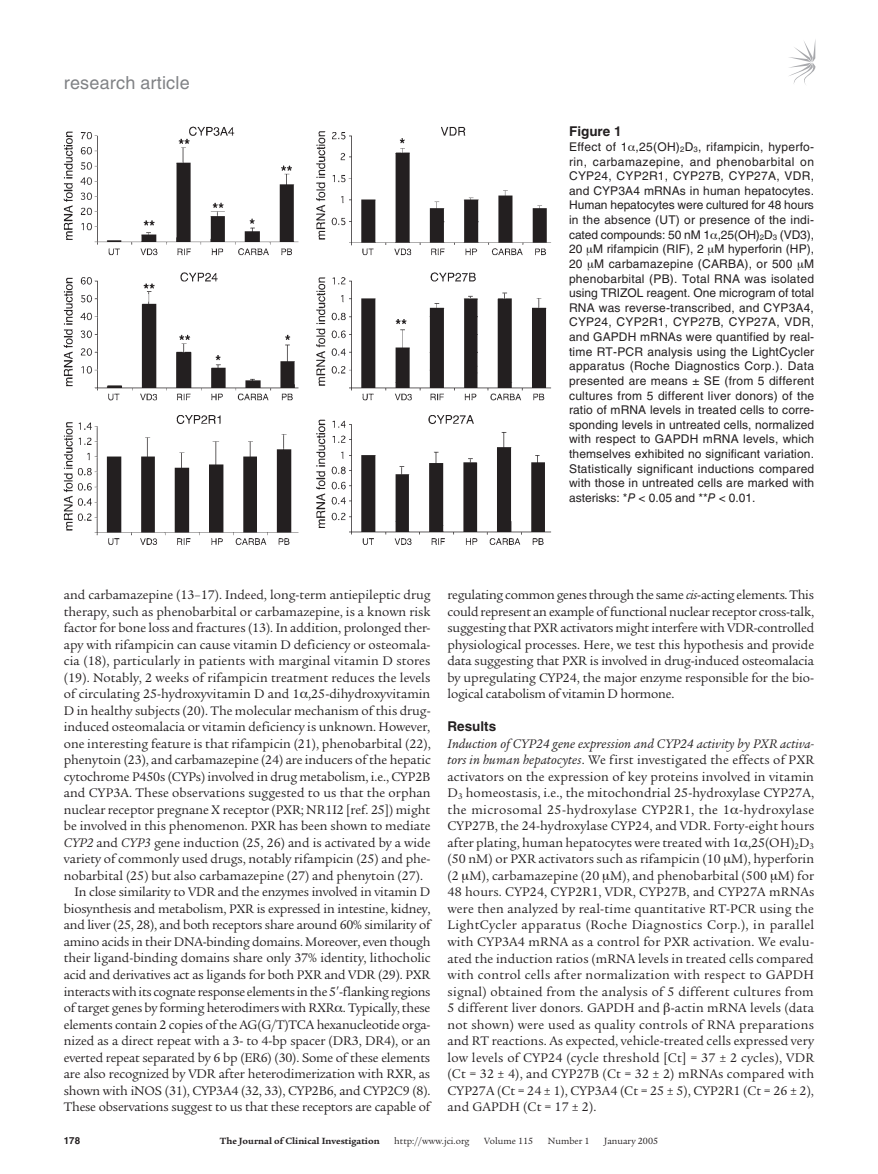
<style>
.page{position:relative;width:878px;height:1174px;background:#fff}
.page>*{position:absolute;margin:0;border:0;box-sizing:border-box;transform-origin:0 0}
.t1{font:18px "Helvetica LT Std";letter-spacing:.01em;color:#808285}
.t2{font:13.5px/16.5px "Legacy Serif Std";letter-spacing:-.005em;color:#231f20;text-align:justify}
.t3{font:13.5px "Legacy Serif Std";letter-spacing:-.025em;color:#231f20}
.t4{font:700 13.5px "Helvetica LT Std";color:#231f20}
.t5{font:12px/14.5px "Helvetica LT Std";letter-spacing:.01em;color:#231f20;text-align:justify}
.t6{font:9.75px "Legacy Serif Std";color:#231f20}
.t7{font:700 9.75px "Legacy Serif Std";color:#231f20}
.t8{font:700 9.75px "Helvetica LT Std";color:#231f20}
.s1{font-style:italic}
</style>
<div class="page">
<svg style="left:789px;top:41px;width:26px;height:44px"></svg>
<img style="left:63px;top:126px;width:488px;height:419px">
<h1 class="t1" style="left:64px;top:72px;width:127px">research article</h1>
<p class="t4" style="left:569px;top:123px;width:54px">Figure 1</p>
<p class="t5" style="left:569px;top:139px;width:247px">Effect of 1 ,25(OH)<sub>2</sub>D<sub>3</sub>, rifampicin, hyperfo&shy;rin, carbamazepine, and phenobarbital on CYP24, CYP2R1, CYP27B, CYP27A, VDR, and CYP3A4 mRNAs in human hepatocytes.<br>Human hepatocytes were cultured for 48 hours in the absence (UT) or presence of the indi&shy;cated compounds: 50 nM 1 ,25(OH)<sub>2</sub>D<sub>3</sub> (VD3), 20 M rifampicin (RIF), 2 M hyperforin (HP), 20 M carbamazepine (CARBA), or 500 M phenobarbital (PB). Total RNA was isolated using TRIZOL reagent. One microgram of total RNA was reverse-transcribed, and CYP3A4, CYP24, CYP2R1, CYP27B, CYP27A, VDR, and GAPDH mRNAs were quantified by real&shy;time RT-PCR analysis using the LightCycler apparatus (Roche Diagnostics Corp.). Data presented are means ± SE (from 5 different cultures from 5 different liver donors) of the ratio of mRNA levels in treated cells to corre&shy;sponding levels in untreated cells, normalized with respect to GAPDH mRNA levels, which themselves exhibited no significant variation.<br>Statistically significant inductions compared with those in untreated cells are marked with asterisks: *<span class="s1">P</span> &lt; 0.05 and **<span class="s1">P</span> &lt; 0.01.</p>
<p class="t2" style="left:64px;top:587px;width:368px">and carbamazepine (13–17). Indeed, long-term antiepileptic drug</p>
<p class="t2" style="left:64px;top:603px;width:368px">therapy, such as phenobarbital or carbamazepine, is a known risk</p>
<p class="t2" style="left:64px;top:620px;width:368px">factor for bone loss and fractures (13). In addition, prolonged ther-</p>
<p class="t2" style="left:64px;top:636px;width:368px">apy with rifampicin can cause vitamin D deficiency or osteomala-</p>
<p class="t2" style="left:64px;top:653px;width:368px">cia (18), particularly in patients with marginal vitamin D stores</p>
<p class="t2" style="left:64px;top:669px;width:368px">(19). Notably, 2 weeks of rifampicin treatment reduces the levels</p>
<p class="t2" style="left:64px;top:686px;width:368px">of circulating 25-hydroxyvitamin D and 1 ,25-dihydroxyvitamin</p>
<p class="t2" style="left:64px;top:702px;width:368px">D in healthy subjects (20). The molecular mechanism of this drug-</p>
<p class="t2" style="left:64px;top:719px;width:368px">induced osteomalacia or vitamin deficiency is unknown. However,</p>
<p class="t2" style="left:64px;top:735px;width:368px">one interesting feature is that rifampicin (21), phenobarbital (22),</p>
<p class="t2" style="left:64px;top:752px;width:368px">phenytoin (23), and carbamazepine (24) are inducers of the hepatic</p>
<p class="t2" style="left:64px;top:768px;width:368px">cytochrome P450s (CYPs) involved in drug metabolism, i.e., CYP2B</p>
<p class="t2" style="left:64px;top:785px;width:368px">and CYP3A. These observations suggested to us that the orphan</p>
<p class="t2" style="left:64px;top:801px;width:368px">nuclear receptor pregnane X receptor (PXR; NR1I2 [ref. 25]) might</p>
<p class="t2" style="left:64px;top:818px;width:368px">be involved in this phenomenon. PXR has been shown to mediate</p>
<p class="t2" style="left:64px;top:834px;width:368px"><span class="s1">CYP2</span> and <span class="s1">CYP3</span> gene induction (25, 26) and is activated by a wide</p>
<p class="t2" style="left:64px;top:851px;width:368px">variety of commonly used drugs, notably rifampicin (25) and phe-</p>
<p class="t2" style="left:64px;top:867px;width:361px">nobarbital (25) but also carbamazepine (27) and phenytoin (27).</p>
<p class="t2" style="left:74px;top:884px;width:357px">In close similarity to VDR and the enzymes involved in vitamin D</p>
<p class="t2" style="left:64px;top:900px;width:368px">biosynthesis and metabolism, PXR is expressed in intestine, kidney,</p>
<p class="t2" style="left:64px;top:917px;width:368px">and liver (25, 28), and both receptors share around 60% similarity of</p>
<p class="t2" style="left:64px;top:933px;width:368px">amino acids in their DNA-binding domains. Moreover, even though</p>
<p class="t2" style="left:64px;top:950px;width:368px">their ligand-binding domains share only 37% identity, lithocholic</p>
<p class="t2" style="left:64px;top:966px;width:368px">acid and derivatives act as ligands for both PXR and VDR (29). PXR</p>
<p class="t3" style="left:64px;top:983px;width:368px">interacts with its cognate response elements in the 5 -flanking regions</p>
<p class="t2" style="left:64px;top:999px;width:368px">of target genes by forming heterodimers with RXR . Typically, these</p>
<p class="t2" style="left:64px;top:1016px;width:368px">elements contain 2 copies of the AG(G/T)TCA hexanucleotide orga-</p>
<p class="t2" style="left:64px;top:1032px;width:368px">nized as a direct repeat with a 3- to 4-bp spacer (DR3, DR4), or an</p>
<p class="t2" style="left:64px;top:1049px;width:368px">everted repeat separated by 6 bp (ER6) (30). Some of these elements</p>
<p class="t2" style="left:64px;top:1065px;width:368px">are also recognized by VDR after heterodimerization with RXR, as</p>
<p class="t2" style="left:64px;top:1082px;width:368px">shown with iNOS (31), CYP3A4 (32, 33), CYP2B6, and CYP2C9 (8).</p>
<p class="t2" style="left:64px;top:1098px;width:368px">These observations suggest to us that these receptors are capable of</p>
<p class="t2" style="left:447px;top:587px;width:368px">regulating common genes through the same <span class="s1">cis</span>-acting elements. This could represent an example of functional nuclear receptor cross-talk, suggesting that PXR activators might interfere with VDR-controlled physiological processes. Here, we test this hypothesis and provide data suggesting that PXR is involved in drug-induced osteomalacia by upregulating CYP24, the major enzyme responsible for the bio&shy;logical catabolism of vitamin D hormone.</p>
<p class="t4" style="left:447px;top:718px;width:50px">Results</p>
<p class="t2" style="left:447px;top:735px;width:368px"><span class="s1">Induction of CYP24 gene expression and CYP24 activity by PXR activa&shy;tors in human hepatocytes</span>. We first investigated the effects of PXR activators on the expression of key proteins involved in vitamin D<sub>3</sub> homeostasis, i.e., the mitochondrial 25-hydroxylase CYP27A, the microsomal 25-hydroxylase CYP2R1, the 1 -hydroxylase CYP27B, the 24-hydroxylase CYP24, and VDR. Forty-eight hours after plating, human hepatocytes were treated with 1 ,25(OH)<sub>2</sub>D<sub>3 </sub>(50 nM) or PXR activators such as rifampicin (10 M), hyperforin (2 M), carbamazepine (20 M), and phenobarbital (500 M) for 48 hours. CYP24, CYP2R1, VDR, CYP27B, and CYP27A mRNAs were then analyzed by real-time quantitative RT-PCR using the LightCycler apparatus (Roche Diagnostics Corp.), in parallel with CYP3A4 mRNA as a control for PXR activation. We evalu&shy;ated the induction ratios (mRNA levels in treated cells compared with control cells after normalization with respect to GAPDH signal) obtained from the analysis of 5 different cultures from 5 different liver donors. GAPDH and -actin mRNA levels (data not shown) were used as quality controls of RNA preparations and RT reactions. As expected, vehicle-treated cells expressed very low levels of CYP24 (cycle threshold [Ct] = 37 ± 2 cycles), VDR (Ct = 32 ± 4), and CYP27B (Ct = 32 ± 2) mRNAs compared with CYP27A (Ct = 24 ± 1), CYP3A4 (Ct = 25 ± 5), CYP2R1 (Ct = 26 ± 2), and GAPDH (Ct = 17 ± 2).</p>
<p class="t8" style="left:64px;top:1134px;width:18px">178</p>
<p class="t7" style="left:220px;top:1135px;width:161px">The Journal of Clinical Investigation</p>
<p class="t6" style="left:394px;top:1135px;width:77px">http://www.jci.org</p>
<p class="t6" style="left:484px;top:1135px;width:50px">Volume 115</p>
<p class="t6" style="left:548px;top:1135px;width:43px">Number 1</p>
<p class="t6" style="left:604px;top:1135px;width:55px">January 2005</p>
</div>
